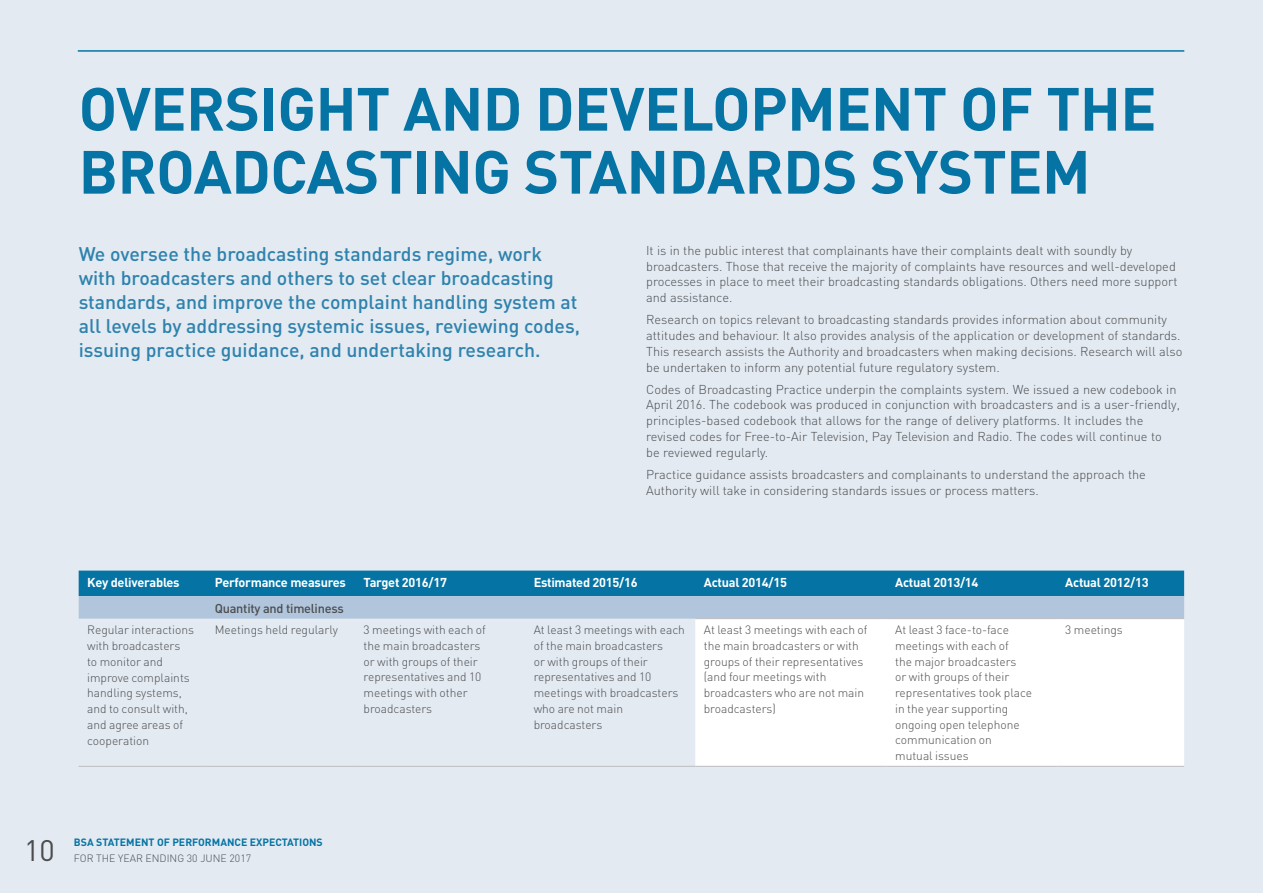
<style>
.page{position:relative;width:1263px;height:893px;background:#e3eaf2}
.page>*{position:absolute;margin:0;border:0;box-sizing:border-box;transform-origin:0 0}
.t1{font:700 60px/63px "DIN";letter-spacing:-.01em;color:#0574a4}
.t2{font:29.4px "DIN";color:#4b4c4d}
.t3{font:500 19.5px/24px "DIN";color:#2e82ad}
.t4{font:300 12.75px/15.8px "DIN";color:#4b4c4d}
.t5{font:700 12.75px "DIN";letter-spacing:-.02em;color:#fff}
.t6{font:500 12.75px "DIN";letter-spacing:-.02em;color:#4b4c4d}
.t7{font:300 12px/15.8px "DIN";color:#4b4c4d}
.t8{font:700 10.5px "DIN";color:#0574a4}
.t9{font:300 10.5px "DIN";color:#4b4c4d}
</style>
<div class="page">
<hr style="left:78px;top:50px;width:1106px;height:2px;background:#0574a4">
<svg style="left:79px;top:571px;width:1105px;height:48px;background:#569bbe"></svg>
<div style="left:695px;top:619px;width:489px;height:147px;background:#fff"></div>
<hr style="left:695px;top:618px;width:192px;height:1px;background:#bcbdc0">
<hr style="left:887px;top:618px;width:170px;height:1px;background:#bcbdc0">
<hr style="left:1057px;top:618px;width:127px;height:1px;background:#bcbdc0">
<hr style="left:206px;top:766px;width:149px;height:1px;background:#bcbdc0">
<hr style="left:355px;top:766px;width:170px;height:1px;background:#bcbdc0">
<hr style="left:525px;top:766px;width:170px;height:1px;background:#bcbdc0">
<hr style="left:695px;top:766px;width:192px;height:1px;background:#bcbdc0">
<hr style="left:887px;top:766px;width:170px;height:1px;background:#bcbdc0">
<hr style="left:1057px;top:766px;width:127px;height:1px;background:#bcbdc0">
<hr style="left:79px;top:766px;width:127px;height:1px;background:#bcbdc0">
<h1 class="t1" style="left:79px;top:75px;width:1079px">OVERSIGHT AND DEVELOPMENT OF THE<br>BROADCASTING STANDARDS SYSTEM</h1>
<p class="t3" style="left:79px;top:241px;width:503px">We oversee the broadcasting standards regime, work with broadcasters and others to set clear broadcasting standards, and improve the complaint handling system at all levels by addressing systemic issues, reviewing codes, issuing practice guidance, and undertaking research.</p>
<p class="t4" style="left:646px;top:242px;width:533px">It is in the public interest that complainants have their complaints dealt with soundly by broadcasters. Those that receive the majority of complaints have resources and well-developed processes in place to meet their broadcasting standards obligations. Others need more support and assistance.</p>
<p class="t4" style="left:646px;top:312px;width:538px">Research on topics relevant to broadcasting standards provides information about community attitudes and behaviour. It also provides analysis of the application or development of standards.<br>This research assists the Authority and broadcasters when making decisions. Research will also be undertaken to inform any potential future regulatory system.</p>
<p class="t4" style="left:646px;top:381px;width:535px">Codes of Broadcasting Practice underpin the complaints system. We issued a new codebook in April 2016. The codebook was produced in conjunction with broadcasters and is a user-friendly, principles-based codebook that allows for the range of delivery platforms. It includes the revised codes for Free-to-Air Television, Pay Television and Radio. The codes will continue to<br>be reviewed regularly.</p>
<p class="t4" style="left:646px;top:466px;width:501px">Practice guidance assists broadcasters and complainants to understand the approach the<br>Authority will take in considering standards issues or process matters.</p>
<p class="t5" style="left:87px;top:574px;width:94px">Key deliverables</p>
<p class="t5" style="left:215px;top:574px;width:133px">Performance measures</p>
<p class="t5" style="left:364px;top:574px;width:85px">Target 2016/17</p>
<p class="t5" style="left:534px;top:574px;width:106px">Estimated 2015/16</p>
<p class="t5" style="left:704px;top:574px;width:85px">Actual 2014/15</p>
<p class="t5" style="left:895px;top:574px;width:85px">Actual 2013/14</p>
<p class="t5" style="left:1065px;top:574px;width:85px">Actual 2012/13</p>
<p class="t6" style="left:215px;top:600px;width:130px">Quantity and timeliness</p>
<p class="t7" style="left:87px;top:622px;width:108px">Regular interactions with broadcasters<br>to monitor and improve complaints handling systems, and to consult with, and agree areas of cooperation</p>
<p class="t7" style="left:215px;top:622px;width:125px">Meetings held regularly</p>
<p class="t7" style="left:364px;top:622px;width:124px">3 meetings with each of the main broadcasters or with groups of their representatives and 10 meetings with other broadcasters</p>
<p class="t7" style="left:534px;top:622px;width:153px">At least 3 meetings with each of the main broadcasters<br>or with groups of their representatives and 10 meetings with broadcasters who are not main broadcasters</p>
<p class="t7" style="left:704px;top:622px;width:165px">At least 3 meetings with each of the main broadcasters or with groups of their representatives (and four meetings with broadcasters who are not main broadcasters)</p>
<p class="t7" style="left:895px;top:622px;width:138px">At least 3 face-to-face meetings with each of<br>the major broadcasters<br>or with groups of their representatives took place in the year supporting ongoing open telephone communication on mutual issues</p>
<p class="t7" style="left:1065px;top:622px;width:59px">3 meetings</p>
<h2 class="t2" style="left:24px;top:832px;width:32px">10</h2>
<p class="t8" style="left:74px;top:835px;width:250px">BSA STATEMENT OF PERFORMANCE EXPECTATIONS</p>
<p class="t9" style="left:74px;top:852px;width:179px">FOR THE YEAR ENDING 30 JUNE 2017</p>
</div>
